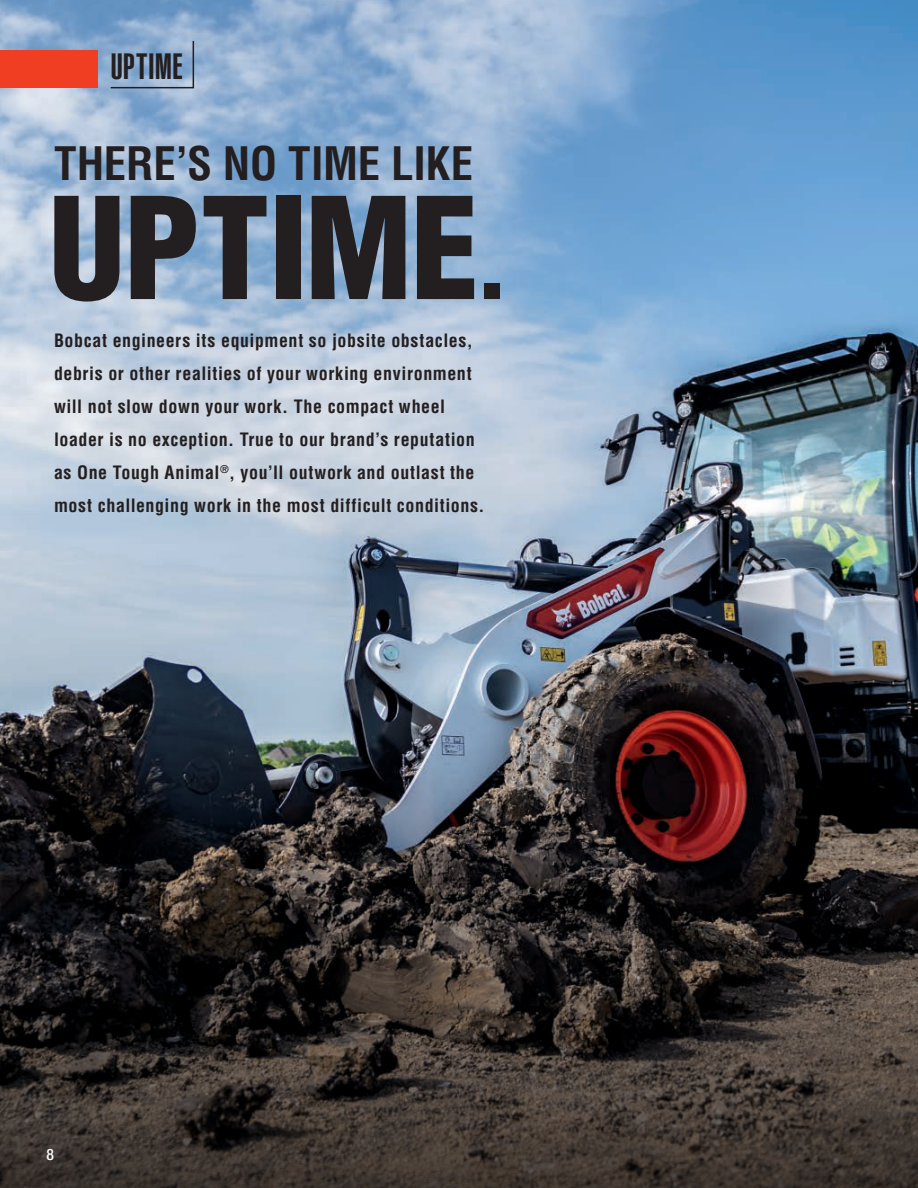
<style>
.page{position:relative;width:918px;height:1188px;background:#fff}
.page>*{position:absolute;margin:0;border:0;box-sizing:border-box;transform-origin:0 0}
.t1{font:900 condensed 137.55px "Helvetica";letter-spacing:-.01em;color:#231f20}
.t2{font:700 condensed 45px "Helvetica";letter-spacing:-.005em;color:#231f20}
.t3{font:900 extra-condensed 36px "Helvetica";letter-spacing:.02em;color:#231f20}
.t4{font:700 condensed 18px/33px "Helvetica";letter-spacing:.03em;color:#231f20}
.t5{font:500 condensed 15.75px "Helvetica Neue";color:#fff}
.s1{font-size:91.65px}
</style>
<div class="page">
<img style="left:0;top:0;width:918px;height:745px">
<svg style="left:0;top:745px;width:918px;height:443px;background:#302928"></svg>
<div style="left:0;top:50px;width:97px;height:38px;background:#ef3e22"></div>
<svg style="left:109px;top:39px;width:86px;height:50px;background:#8aa8c9"></svg>
<h3 class="t3" style="left:111px;top:46px;width:73px">UPTIME</h3>
<h2 class="t2" style="left:54px;top:137px;width:421px">THERE’S NO TIME LIKE</h2>
<h1 class="t1" style="left:49px;top:162px;width:460px">UPTIME<span class="s1">.</span></h1>
<p class="t4" style="left:54px;top:323px;width:432px">Bobcat engineers its equipment so jobsite obstacles, debris or other realities of your working environment will not slow down your work. The compact wheel loader is no exception. True to our brand’s reputation as One Tough Animal<sup>®</sup>, you’ll outwork and outlast the most challenging work in the most difficult conditions.</p>
<p class="t5" style="left:46px;top:1145px;width:9px">8</p>
</div>
